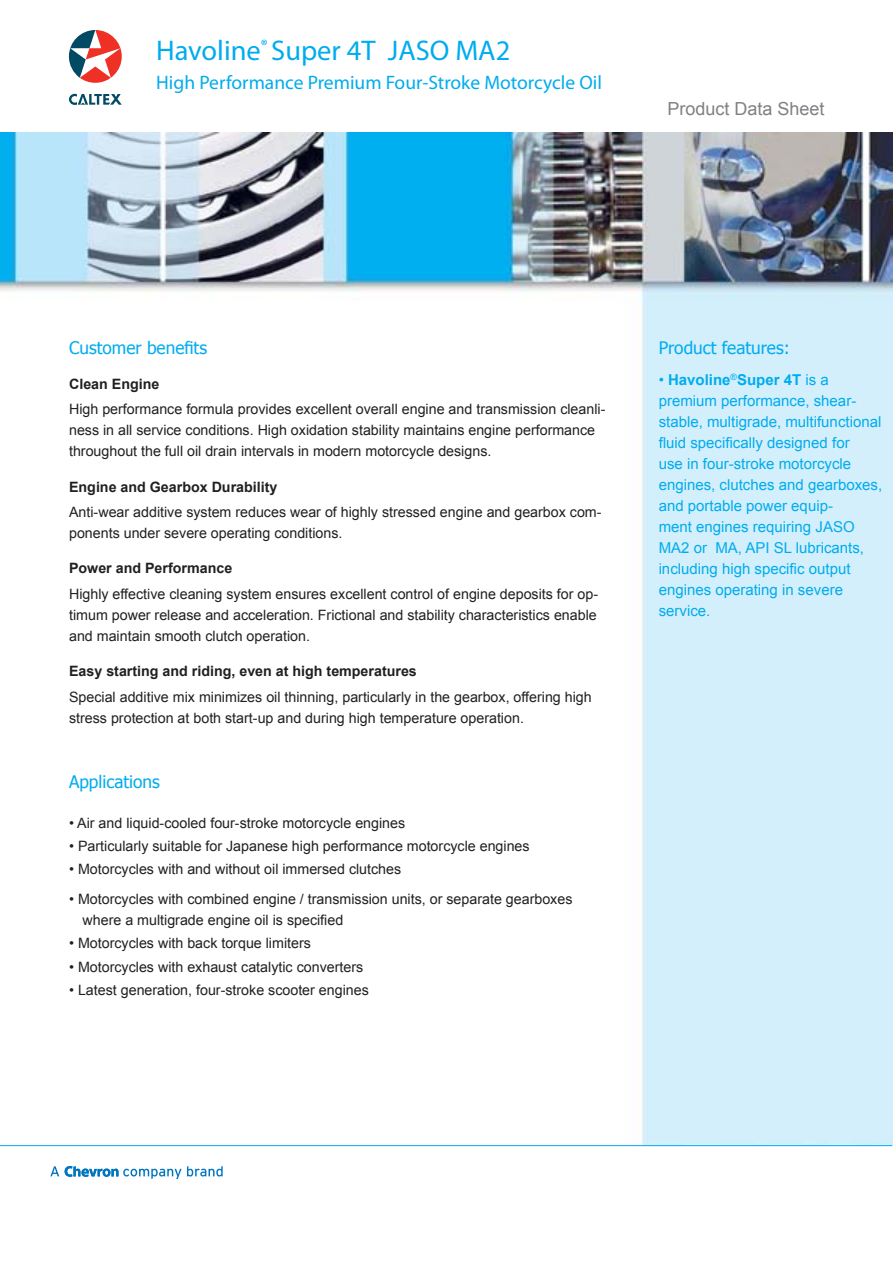
<style>
.page{position:relative;width:893px;height:1263px;background:#fff}
.page>*{position:absolute;margin:0;border:0;box-sizing:border-box;transform-origin:0 0}
.t1{font:28.5px "Myriad Pro";color:#00acee}
.t2{font:19.5px "Myriad Pro";color:#00acee}
.t3{font:18px "Arial";color:#808184}
.t4{font:17.25px "Tahoma";color:#00acee}
.t5{font:15px/21px "Arial";color:#00acee}
.t6{font:14.25px/21px "Arial";color:#221f1f}
.t7{font:700 14.25px "Arial";color:#221f1f}
.s1{font-weight:700}
</style>
<div class="page">
<img style="left:0;top:132px;width:892px;height:1013px">
<hr style="left:0;top:1145px;width:892px;height:1px;background:#00acee">
<svg style="left:69px;top:30px;width:53px;height:53px"></svg>
<svg style="left:69px;top:94px;width:53px;height:11px"></svg>
<svg style="left:50px;top:1166px;width:9px;height:10px"></svg>
<svg style="left:65px;top:1166px;width:116px;height:13px"></svg>
<svg style="left:187px;top:1166px;width:36px;height:11px"></svg>
<h1 class="t1" style="left:156px;top:33px;width:356px">Havoline<sup>®</sup> Super 4T JASO MA2</h1>
<h2 class="t2" style="left:156px;top:70px;width:447px">High Performance Premium Four-Stroke Motorcycle Oil</h2>
<p class="t3" style="left:667px;top:97px;width:159px">Product Data Sheet</p>
<p class="t4" style="left:69px;top:336px;width:139px">Customer benefits</p>
<p class="t7" style="left:69px;top:374px;width:92px">Clean Engine</p>
<p class="t6" style="left:69px;top:399px;width:538px">High performance formula provides excellent overall engine and transmission cleanli&shy;ness in all service conditions. High oxidation stability maintains engine performance throughout the full oil drain intervals in modern motorcycle designs.</p>
<p class="t7" style="left:69px;top:477px;width:210px">Engine and Gearbox Durability</p>
<p class="t6" style="left:69px;top:502px;width:534px">Anti-wear additive system reduces wear of highly stressed engine and gearbox com&shy;ponents under severe operating conditions.</p>
<p class="t7" style="left:69px;top:559px;width:165px">Power and Performance</p>
<p class="t6" style="left:69px;top:583px;width:530px;text-align:justify">Highly effective cleaning system ensures excellent control of engine deposits for op&shy;timum power release and acceleration. Frictional and stability characteristics enable and maintain smooth clutch operation.</p>
<p class="t7" style="left:69px;top:662px;width:349px">Easy starting and riding, even at high temperatures</p>
<p class="t6" style="left:69px;top:686px;width:524px">Special additive mix minimizes oil thinning, particularly in the gearbox, offering high stress protection at both start-up and during high temperature operation.</p>
<p class="t4" style="left:69px;top:770px;width:92px">Applications</p>
<p class="t6" style="left:69px;top:812px;width:338px">• Air and liquid-cooled four-stroke motorcycle engines</p>
<p class="t6" style="left:69px;top:835px;width:462px">• Particularly suitable for Japanese high performance motorcycle engines</p>
<p class="t6" style="left:69px;top:859px;width:334px">• Motorcycles with and without oil immersed clutches</p>
<p class="t6" style="left:83px;top:889px;width:491px;text-indent:-13px">• Motorcycles with combined engine / transmission units, or separate gearboxes where a multigrade engine oil is specified</p>
<p class="t6" style="left:69px;top:933px;width:243px">• Motorcycles with back torque limiters</p>
<p class="t6" style="left:69px;top:956px;width:296px">• Motorcycles with exhaust catalytic converters</p>
<p class="t6" style="left:69px;top:979px;width:301px">• Latest generation, four-stroke scooter engines</p>
<p class="t4" style="left:658px;top:336px;width:133px">Product features:</p>
<p class="t5" style="left:658px;top:369px;width:225px">• <span class="s1">Havoline</span><sup>®</sup><span class="s1">Super 4T</span> is a premium performance, shear&shy;stable, multigrade, multifunctional fluid specifically designed for<br>use in four-stroke motorcycle engines, clutches and gearboxes, and portable power equip-<br>ment engines requiring JASO<br>MA2 or MA, API SL lubricants, including high specific output engines operating in severe service.</p>
</div>
